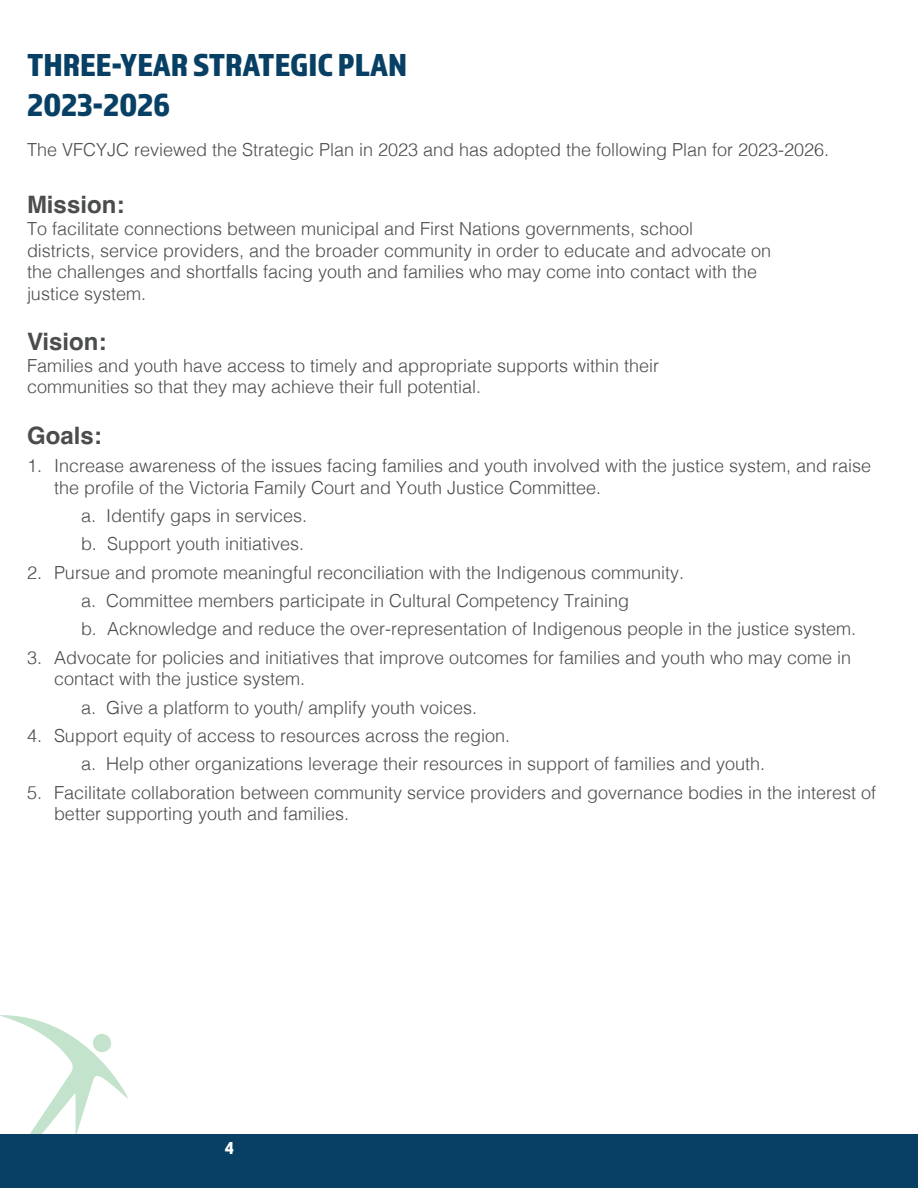
<style>
.page{position:relative;width:918px;height:1188px;background:#fff}
.page>*{position:absolute;margin:0;border:0;box-sizing:border-box;transform-origin:0 0}
.t1{font:33px/39.6px "Almaq Refined";color:#084065}
.t2{font:700 24px "Helvetica";color:#4b4c4d}
.t3{font:300 18px/21.6px "Helvetica";color:#4b4c4d}
.t4{font:18px "Almaq Refined";color:#fff}
</style>
<div class="page">
<div style="left:0;top:1134px;width:918px;height:54px;background:#084065"></div>
<svg style="left:0;top:1015px;width:128px;height:119px"></svg>
<h1 class="t1" style="left:27px;top:44px;width:382px">THREE-YEAR STRATEGIC PLAN<br>2023-2026</h1>
<p class="t3" style="left:27px;top:137px;width:804px">The VFCYJC reviewed the Strategic Plan in 2023 and has adopted the following Plan for 2023-2026.</p>
<h2 class="t2" style="left:27px;top:190px;width:99px">Mission:</h2>
<p class="t3" style="left:27px;top:216px;width:746px">To facilitate connections between municipal and First Nations governments, school<br>districts, service providers, and the broader community in order to educate and advocate on the challenges and shortfalls facing youth and families who may come into contact with the justice system.</p>
<h2 class="t2" style="left:27px;top:327px;width:81px">Vision:</h2>
<p class="t3" style="left:27px;top:353px;width:634px">Families and youth have access to timely and appropriate supports within their communities so that they may achieve their full potential.</p>
<h2 class="t2" style="left:27px;top:421px;width:76px">Goals:</h2>
<p class="t3" style="left:54px;top:454px;width:819px;text-indent:-27px">1. Increase awareness of the issues facing families and youth involved with the justice system, and raise the profile of the Victoria Family Court and Youth Justice Committee.</p>
<p class="t3" style="left:81px;top:500px;width:228px;line-height:28.3px">a. Identify gaps in services. b. Support youth initiatives.</p>
<p class="t3" style="left:81px;top:557px;width:777px;line-height:28.3px;text-indent:-54px">2. Pursue and promote meaningful reconciliation with the Indigenous community.<br>a. Committee members participate in Cultural Competency Training<br>b. Acknowledge and reduce the over-representation of Indigenous people in the justice system.</p>
<p class="t3" style="left:54px;top:645px;width:799px;text-indent:-27px">3. Advocate for policies and initiatives that improve outcomes for families and youth who may come in contact with the justice system.</p>
<p class="t3" style="left:81px;top:695px;width:398px">a. Give a platform to youth/ amplify youth voices.</p>
<p class="t3" style="left:81px;top:720px;width:686px;line-height:28.3px;text-indent:-54px">4. Support equity of access to resources across the region.<br>a. Help other organizations leverage their resources in support of families and youth.</p>
<p class="t3" style="left:54px;top:780px;width:824px;text-indent:-27px">5. Facilitate collaboration between community service providers and governance bodies in the interest of better supporting youth and families.</p>
<p class="t4" style="left:225px;top:1137px;width:11px">4</p>
</div>
